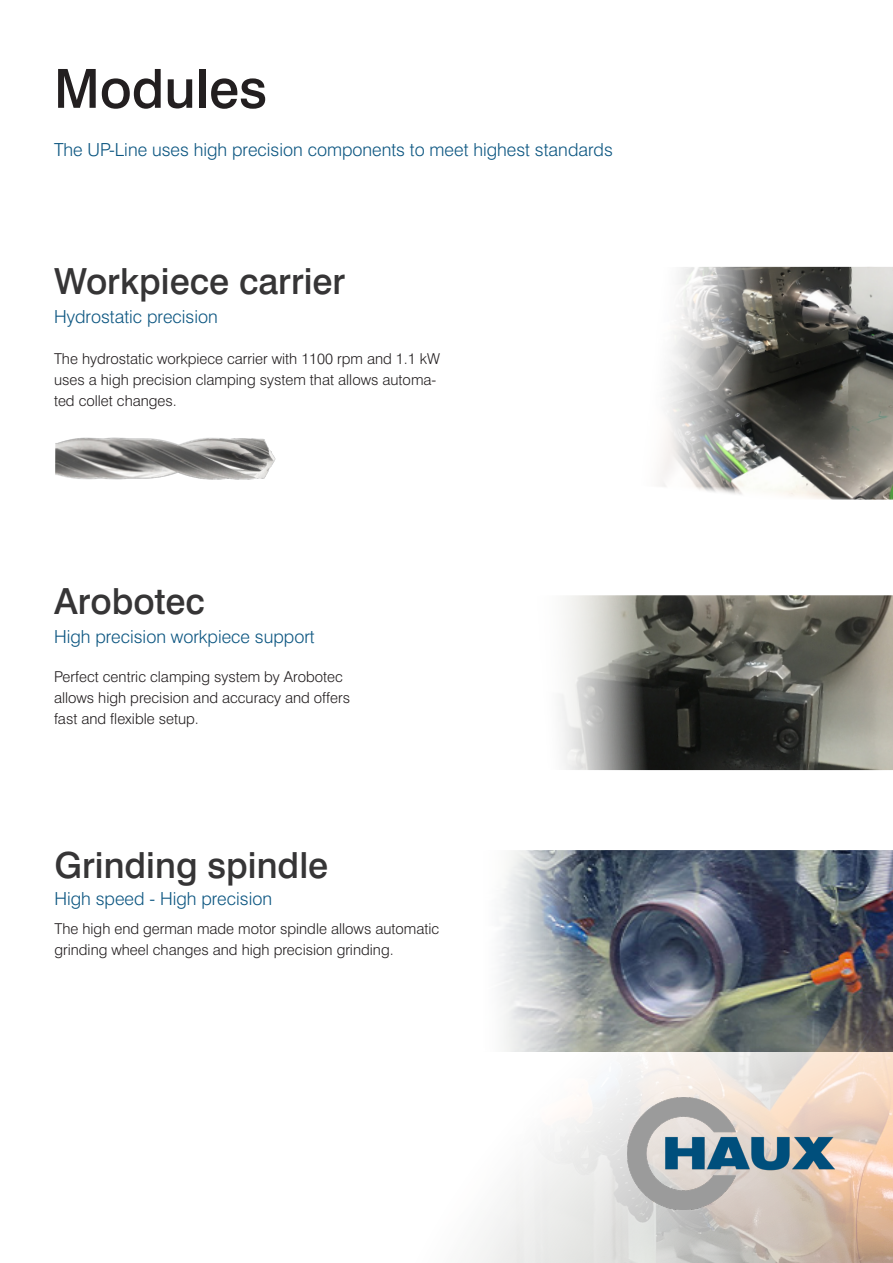
<style>
.page{position:relative;width:893px;height:1263px;background:#fff}
.page>*{position:absolute;margin:0;border:0;box-sizing:border-box;transform-origin:0 0}
.t1{font:500 54px "Swiss 721";color:#231f20}
.t2{font:500 36px "Swiss 721";color:#363536}
.t3{font:300 18px "Swiss 721";color:#0c5681}
.t4{font:300 15px/21px "Swiss 721";color:#231f20}
</style>
<div class="page">
<img style="left:659px;top:267px;width:234px;height:228px">
<img style="left:55px;top:437px;width:221px;height:43px">
<img style="left:472px;top:495px;width:421px;height:768px">
<img style="left:628px;top:1097px;width:207px;height:113px">
<p class="t1" style="left:54px;top:56px;width:215px">Modules</p>
<p class="t3" style="left:54px;top:139px;width:560px">The UP-Line uses high precision components to meet highest standards</p>
<p class="t2" style="left:54px;top:260px;width:293px">Workpiece carrier</p>
<p class="t3" style="left:54px;top:305px;width:165px">Hydrostatic precision</p>
<p class="t4" style="left:54px;top:348px;width:387px">The hydrostatic workpiece carrier with 1100 rpm and 1.1 kW uses a high precision clamping system that allows automa&shy;ted collet changes.</p>
<p class="t2" style="left:54px;top:579px;width:152px">Arobotec</p>
<p class="t3" style="left:54px;top:625px;width:262px">High precision workpiece support</p>
<p class="t4" style="left:54px;top:666px;width:298px">Perfect centric clamping system by Arobotec allows high precision and accuracy and offers fast and flexible setup.</p>
<p class="t2" style="left:54px;top:843px;width:275px">Grinding spindle</p>
<p class="t3" style="left:54px;top:888px;width:219px">High speed - High precision</p>
<p class="t4" style="left:54px;top:918px;width:386px">The high end german made motor spindle allows automatic grinding wheel changes and high precision grinding.</p>
</div>
